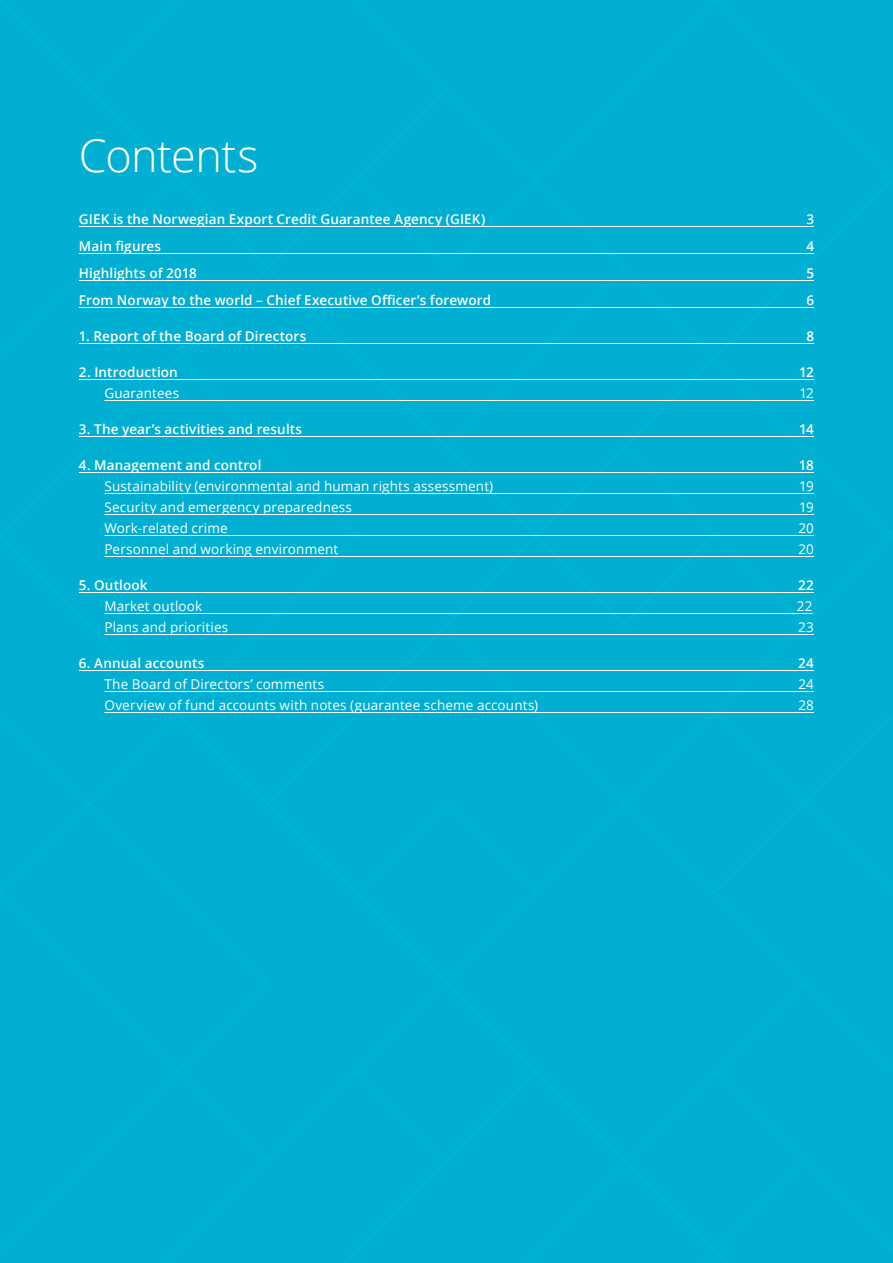
<style>
.page{position:relative;width:893px;height:1263px;background:#00afd2}
.page>*{position:absolute;margin:0;border:0;box-sizing:border-box;transform-origin:0 0}
.t1{font:300 45px "Open Sans";letter-spacing:-.01em;color:#fff}
.t2{font:13.5px "Open Sans";letter-spacing:.01em;color:#fff}
.t3{font:600 13.5px "Open Sans";letter-spacing:.01em;color:#fff}
</style>
<div class="page">
<hr style="left:79px;top:226px;width:735px;height:1px;background:#fff">
<hr style="left:79px;top:253px;width:735px;height:1px;background:#fff">
<hr style="left:79px;top:280px;width:735px;height:1px;background:#fff">
<hr style="left:79px;top:307px;width:735px;height:1px;background:#fff">
<hr style="left:79px;top:343px;width:735px;height:1px;background:#fff">
<hr style="left:79px;top:379px;width:735px;height:1px;background:#fff">
<hr style="left:104px;top:400px;width:710px;height:1px;background:#fff">
<hr style="left:79px;top:436px;width:735px;height:1px;background:#fff">
<hr style="left:79px;top:472px;width:735px;height:1px;background:#fff">
<hr style="left:104px;top:493px;width:710px;height:1px;background:#fff">
<hr style="left:104px;top:514px;width:710px;height:1px;background:#fff">
<hr style="left:104px;top:535px;width:710px;height:1px;background:#fff">
<hr style="left:104px;top:556px;width:710px;height:1px;background:#fff">
<hr style="left:79px;top:592px;width:735px;height:1px;background:#fff">
<hr style="left:104px;top:613px;width:708px;height:1px;background:#fff">
<hr style="left:104px;top:634px;width:710px;height:1px;background:#fff">
<hr style="left:79px;top:670px;width:735px;height:1px;background:#fff">
<hr style="left:104px;top:691px;width:710px;height:1px;background:#fff">
<hr style="left:104px;top:712px;width:710px;height:1px;background:#fff">
<h1 class="t1" style="left:79px;top:125px;width:181px">Contents</h1>
<p class="t3" style="left:79px;top:210px;width:408px">GIEK is the Norwegian Export Credit Guarantee Agency (GIEK)</p>
<p class="t3" style="left:806px;top:210px;width:9px">3</p>
<p class="t3" style="left:79px;top:237px;width:84px">Main figures</p>
<p class="t3" style="left:806px;top:237px;width:9px">4</p>
<p class="t3" style="left:79px;top:264px;width:119px">Highlights of 2018</p>
<p class="t3" style="left:806px;top:264px;width:9px">5</p>
<p class="t3" style="left:79px;top:291px;width:414px">From Norway to the world – Chief Executive Officer’s foreword</p>
<p class="t3" style="left:806px;top:291px;width:9px">6</p>
<p class="t3" style="left:79px;top:327px;width:229px">1. Report of the Board of Directors</p>
<p class="t3" style="left:806px;top:327px;width:9px">8</p>
<p class="t3" style="left:79px;top:363px;width:100px">2. Introduction</p>
<p class="t3" style="left:799px;top:363px;width:16px">12</p>
<p class="t2" style="left:104px;top:384px;width:76px">Guarantees</p>
<p class="t2" style="left:799px;top:384px;width:16px">12</p>
<p class="t3" style="left:79px;top:420px;width:225px">3. The year’s activities and results</p>
<p class="t3" style="left:799px;top:420px;width:17px">14</p>
<p class="t3" style="left:79px;top:456px;width:184px">4. Management and control</p>
<p class="t3" style="left:799px;top:456px;width:17px">18</p>
<p class="t2" style="left:104px;top:477px;width:390px">Sustainability (environmental and human rights assessment)</p>
<p class="t2" style="left:799px;top:477px;width:16px">19</p>
<p class="t2" style="left:104px;top:498px;width:249px">Security and emergency preparedness</p>
<p class="t2" style="left:799px;top:498px;width:16px">19</p>
<p class="t2" style="left:104px;top:519px;width:125px">Work-related crime</p>
<p class="t2" style="left:798px;top:519px;width:17px">20</p>
<p class="t2" style="left:104px;top:540px;width:235px">Personnel and working environment</p>
<p class="t2" style="left:798px;top:540px;width:17px">20</p>
<p class="t3" style="left:79px;top:576px;width:70px">5. Outlook</p>
<p class="t3" style="left:798px;top:576px;width:17px">22</p>
<p class="t2" style="left:104px;top:597px;width:99px">Market outlook</p>
<p class="t2" style="left:797px;top:597px;width:17px">22</p>
<p class="t2" style="left:104px;top:618px;width:125px">Plans and priorities</p>
<p class="t2" style="left:798px;top:618px;width:17px">23</p>
<p class="t3" style="left:79px;top:654px;width:127px">6. Annual accounts</p>
<p class="t3" style="left:798px;top:654px;width:17px">24</p>
<p class="t2" style="left:104px;top:675px;width:221px">The Board of Directors’ comments</p>
<p class="t2" style="left:798px;top:675px;width:17px">24</p>
<p class="t2" style="left:104px;top:696px;width:435px">Overview of fund accounts with notes (guarantee scheme accounts)</p>
<p class="t2" style="left:798px;top:696px;width:17px">28</p>
</div>
